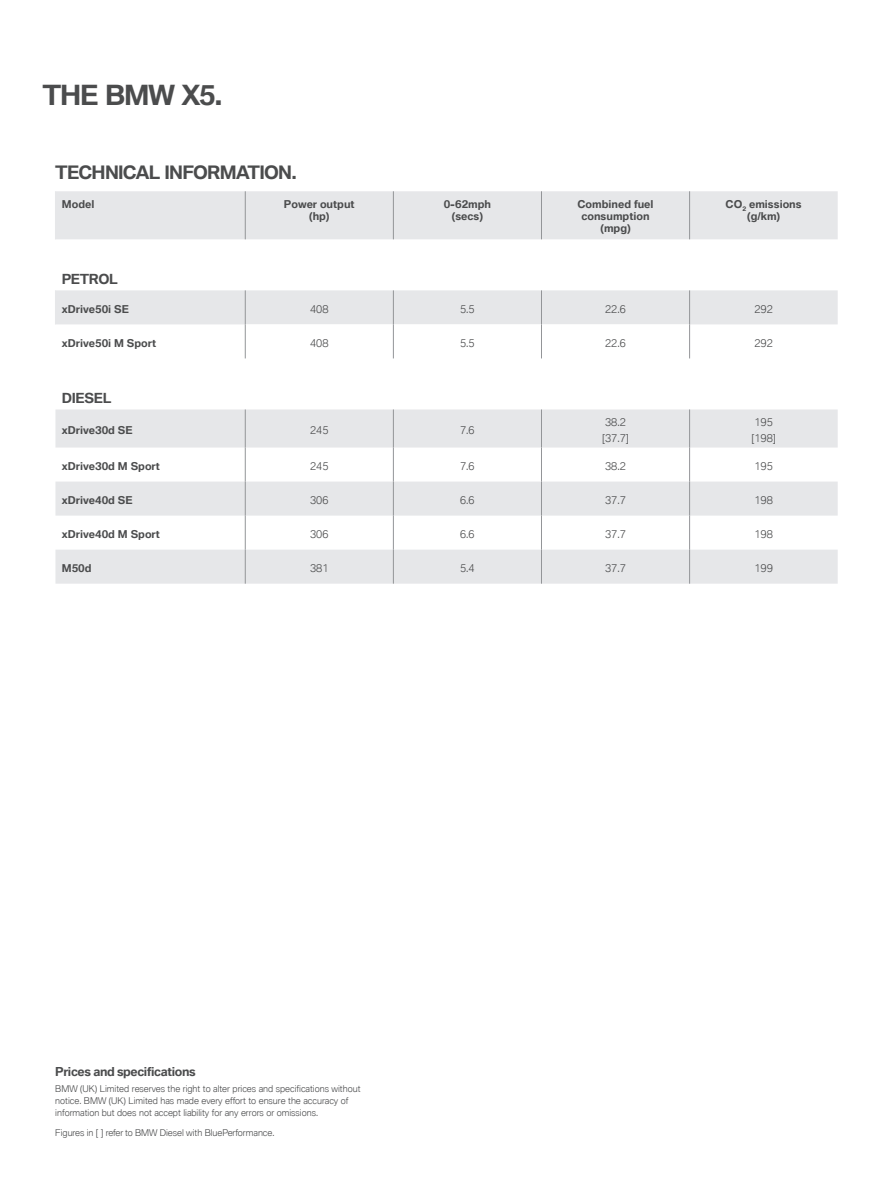
<style>
.page{position:relative;width:893px;height:1191px;background:#fff}
.page>*{position:absolute;margin:0;border:0;box-sizing:border-box;transform-origin:0 0}
.t1{font:700 27px "BMW Type Global Pro";letter-spacing:-.045em;color:#4b4c4d}
.t2{font:700 18px "BMW Type Global Pro";letter-spacing:-.04em;color:#4b4c4d}
.t3{font:700 13.5px "BMW Type Global Pro";letter-spacing:-.03em;color:#4b4c4d}
.t4{font:700 12px "BMW Type Global Pro";letter-spacing:-.03em;color:#4b4c4d}
.t5{font:700 10.5px/12.3px "BMW Type Global Pro";color:#4b4c4d;text-align:center}
.t6{font:300 10.5px/15.8px "BMW Type Global Pro";color:#4b4c4d}
.t7{font:300 9px/12px "BMW Type Global Pro";color:#4b4c4d}
</style>
<div class="page">
<svg style="left:55px;top:191px;width:783px;height:256px"></svg>
<svg style="left:246px;top:324px;width:443px;height:34px"></svg>
<svg style="left:55px;top:481px;width:783px;height:102px;fill:#e6e7e9"></svg>
<hr style="left:55px;top:191px;width:1px;height:48px;background:#e6e7e9">
<hr style="left:55px;top:290px;width:1px;height:34px;background:#e6e7e9">
<hr style="left:245px;top:191px;width:1px;height:48px;background:#939598">
<hr style="left:393px;top:191px;width:1px;height:48px;background:#939598">
<hr style="left:541px;top:191px;width:1px;height:48px;background:#939598">
<hr style="left:689px;top:191px;width:1px;height:48px;background:#939598">
<hr style="left:245px;top:290px;width:1px;height:34px;background:#939598">
<hr style="left:393px;top:290px;width:1px;height:34px;background:#939598">
<hr style="left:541px;top:290px;width:1px;height:34px;background:#939598">
<hr style="left:689px;top:290px;width:1px;height:34px;background:#939598">
<hr style="left:245px;top:324px;width:1px;height:34px;background:#939598">
<hr style="left:393px;top:324px;width:1px;height:34px;background:#939598">
<hr style="left:541px;top:324px;width:1px;height:34px;background:#939598">
<hr style="left:689px;top:324px;width:1px;height:34px;background:#939598">
<hr style="left:245px;top:409px;width:1px;height:38px;background:#939598">
<hr style="left:393px;top:409px;width:1px;height:38px;background:#939598">
<hr style="left:541px;top:409px;width:1px;height:38px;background:#939598">
<hr style="left:689px;top:409px;width:1px;height:38px;background:#939598">
<hr style="left:245px;top:447px;width:1px;height:34px;background:#939598">
<hr style="left:393px;top:447px;width:1px;height:34px;background:#939598">
<hr style="left:541px;top:447px;width:1px;height:34px;background:#939598">
<hr style="left:689px;top:447px;width:1px;height:34px;background:#939598">
<hr style="left:245px;top:481px;width:1px;height:34px;background:#939598">
<hr style="left:393px;top:481px;width:1px;height:34px;background:#939598">
<hr style="left:541px;top:481px;width:1px;height:34px;background:#939598">
<hr style="left:689px;top:481px;width:1px;height:34px;background:#939598">
<hr style="left:245px;top:515px;width:1px;height:34px;background:#939598">
<hr style="left:393px;top:515px;width:1px;height:34px;background:#939598">
<hr style="left:541px;top:515px;width:1px;height:34px;background:#939598">
<hr style="left:689px;top:515px;width:1px;height:34px;background:#939598">
<hr style="left:245px;top:549px;width:1px;height:34px;background:#939598">
<hr style="left:393px;top:549px;width:1px;height:34px;background:#939598">
<hr style="left:541px;top:549px;width:1px;height:34px;background:#939598">
<hr style="left:689px;top:549px;width:1px;height:34px;background:#939598">
<h1 class="t1" style="left:43px;top:80px;width:182px">THE BMW X5.</h1>
<h2 class="t2" style="left:55px;top:162px;width:243px">Tech nical information.</h2>
<p class="t5" style="left:62px;top:198px;width:34px">Model</p>
<p class="t5" style="left:284px;top:198px;width:72px">Power output (hp)</p>
<p class="t5" style="left:444px;top:198px;width:49px">0-62mph (secs)</p>
<p class="t5" style="left:577px;top:198px;width:78px">Combined fuel consumption (mpg)</p>
<p class="t5" style="left:726px;top:198px;width:78px">CO<sub>2</sub> emissions (g/km)</p>
<h3 class="t3" style="left:62px;top:272px;width:10px">Pet</h3>
<h3 class="t3" style="left:89px;top:272px;width:30px">rol</h3>
<p class="t5" style="left:62px;top:303px;width:69px">xDrive50i SE</p>
<p class="t6" style="left:310px;top:301px;width:20px">408</p>
<p class="t6" style="left:460px;top:301px;width:16px">5.5</p>
<p class="t6" style="left:605px;top:301px;width:22px">22.6</p>
<p class="t6" style="left:754px;top:301px;width:20px">292</p>
<p class="t5" style="left:62px;top:337px;width:96px">xDrive50i M Sport</p>
<p class="t6" style="left:310px;top:335px;width:20px">408</p>
<p class="t6" style="left:460px;top:335px;width:16px">5.5</p>
<p class="t6" style="left:605px;top:335px;width:22px">22.6</p>
<p class="t6" style="left:754px;top:335px;width:20px">292</p>
<h3 class="t3" style="left:62px;top:391px;width:51px">Diesel</h3>
<p class="t5" style="left:62px;top:424px;width:72px">xDrive30d SE</p>
<p class="t6" style="left:310px;top:422px;width:20px">245</p>
<p class="t6" style="left:460px;top:422px;width:16px">7.6</p>
<p class="t6" style="left:602px;top:415px;width:28px">38.2 [37.7]</p>
<p class="t6" style="left:751px;top:415px;width:26px">195 [198]</p>
<p class="t5" style="left:62px;top:460px;width:100px">xDrive30d M Sport</p>
<p class="t6" style="left:310px;top:458px;width:20px">245</p>
<p class="t6" style="left:460px;top:458px;width:16px">7.6</p>
<p class="t6" style="left:605px;top:458px;width:22px">38.2</p>
<p class="t6" style="left:754px;top:458px;width:20px">195</p>
<p class="t5" style="left:62px;top:494px;width:72px">xDrive40d SE</p>
<p class="t6" style="left:310px;top:492px;width:20px">306</p>
<p class="t6" style="left:460px;top:492px;width:16px">6.6</p>
<p class="t6" style="left:605px;top:492px;width:22px">37.7</p>
<p class="t6" style="left:754px;top:492px;width:20px">198</p>
<p class="t5" style="left:62px;top:528px;width:100px">xDrive40d M Sport</p>
<p class="t6" style="left:310px;top:527px;width:20px">306</p>
<p class="t6" style="left:460px;top:527px;width:16px">6.6</p>
<p class="t6" style="left:605px;top:527px;width:22px">37.7</p>
<p class="t6" style="left:754px;top:527px;width:20px">198</p>
<p class="t5" style="left:62px;top:562px;width:31px">M50d</p>
<p class="t6" style="left:310px;top:561px;width:20px">381</p>
<p class="t6" style="left:460px;top:561px;width:16px">5.4</p>
<p class="t6" style="left:605px;top:561px;width:22px">37.7</p>
<p class="t6" style="left:754px;top:561px;width:20px">199</p>
<h3 class="t4" style="left:55px;top:1064px;width:142px">Prices and specifications</h3>
<p class="t7" style="left:55px;top:1083px;width:307px">BMW (UK) Limited reserves the right to alter prices and specifications without notice. BMW (UK) Limited has made every effort to ensure the accuracy of information but does not accept liability for any errors or omissions.</p>
<p class="t7" style="left:55px;top:1127px;width:221px">Figures in [ ] refer to BMW Diesel with BluePerformance.</p>
</div>
